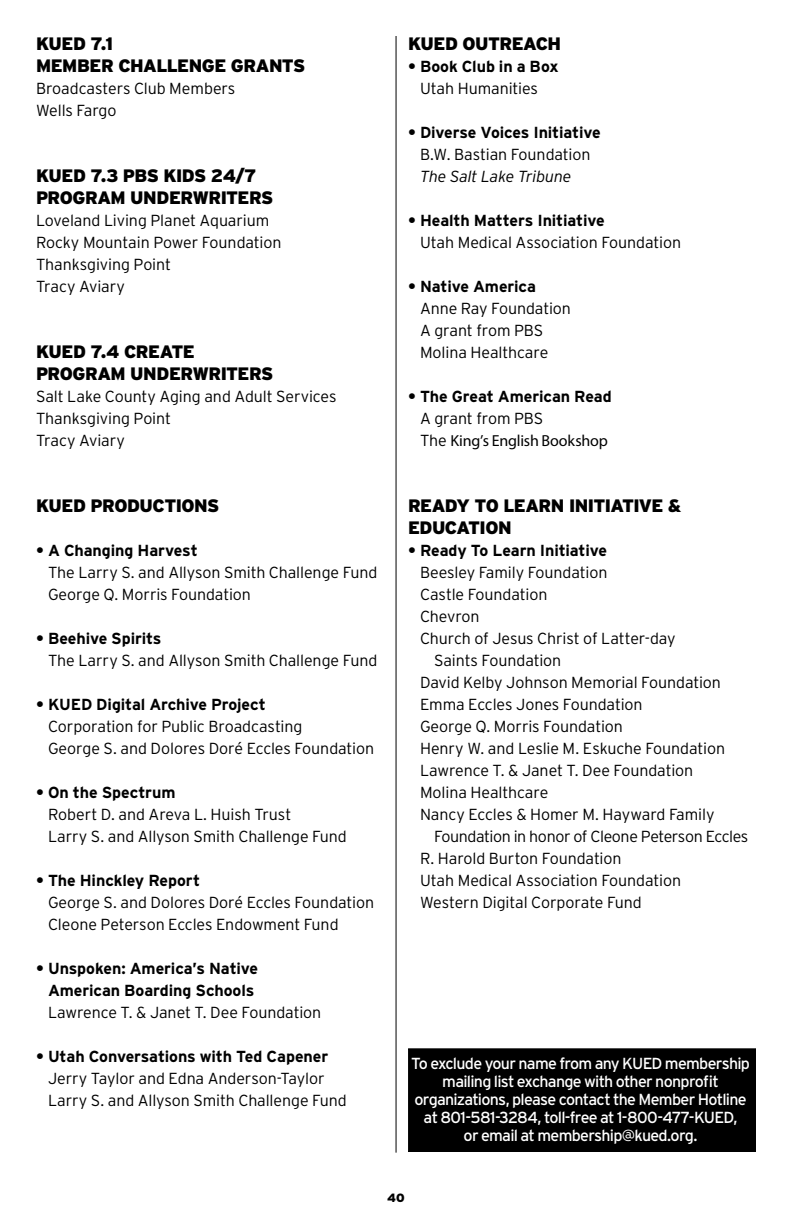
<style>
.page{position:relative;width:792px;height:1224px;background:#fff}
.page>*{position:absolute;margin:0;border:0;box-sizing:border-box;transform-origin:0 0}
.t1{font:900 18px/22px "PBS Explorer";letter-spacing:-.03em;color:#000}
.t2{font:300 16px/22px "PBS Explorer";letter-spacing:-.005em;color:#000}
.t3{font:700 16px/22px "PBS Explorer";letter-spacing:-.005em;color:#000;text-align:center}
.t4{font:16px/18px "PBS Explorer";letter-spacing:-.045em;color:#fff;text-align:center}
.t5{font:300 16px "PBS Explorer";letter-spacing:-.025em;color:#000}
.t6{font:16px "Myriad Pro";letter-spacing:-.01em;color:#000}
.t7{font:italic 300 16px "PBS Explorer";letter-spacing:-.01em;color:#000}
.t8{font:900 12px "PBS Explorer";color:#000}
.s1{font-family:"PBS Explorer";font-weight:300}
</style>
<div class="page">
<hr style="left:396px;top:36px;width:1px;height:1117px;background:#000">
<div style="left:409px;top:1049px;width:347px;height:103px;background:#000"></div>
<div style="left:408px;top:1048px;width:348px;height:104px;border:1px solid #000"></div>
<p class="t1" style="left:36px;top:33px;width:271px">KUED 7.1<br>MEMBER CHALLENGE GRANTS</p>
<p class="t2" style="left:36px;top:78px;width:201px">Broadcasters Club Members<br>Wells Fargo</p>
<p class="t1" style="left:36px;top:165px;width:239px">KUED 7.3 PBS KIDS 24/7<br>PROGRAM UNDERWRITERS</p>
<p class="t2" style="left:36px;top:210px;width:247px">Loveland Living Planet Aquarium<br>Rocky Mountain Power Foundation<br>Thanksgiving Point<br>Tracy Aviary</p>
<p class="t1" style="left:36px;top:341px;width:239px">KUED 7.4 CREATE<br>PROGRAM UNDERWRITERS</p>
<p class="t2" style="left:36px;top:386px;width:302px">Salt Lake County Aging and Adult Services<br>Thanksgiving Point<br>Tracy Aviary</p>
<p class="t1" style="left:408px;top:33px;width:155px">KUED OUTREACH</p>
<p class="t3" style="left:408px;top:56px;width:152px">• Book Club in a Box</p>
<p class="t2" style="left:420px;top:78px;width:120px">Utah Humanities</p>
<p class="t3" style="left:408px;top:122px;width:194px">• Diverse Voices Initiative</p>
<p class="t2" style="left:420px;top:144px;width:172px">B.W. Bastian Foundation</p>
<p class="t7" style="left:420px;top:168px;width:153px">The Salt Lake Tribune</p>
<p class="t3" style="left:408px;top:210px;width:198px">• Health Matters Initiative</p>
<p class="t2" style="left:420px;top:232px;width:263px">Utah Medical Association Foundation</p>
<p class="t3" style="left:408px;top:276px;width:130px">• Native America</p>
<p class="t2" style="left:420px;top:298px;width:153px">Anne Ray Foundation<br>A grant from PBS<br>Molina Healthcare</p>
<p class="t3" style="left:408px;top:386px;width:205px">• The Great American Read</p>
<p class="t2" style="left:420px;top:408px;width:125px">A grant from PBS</p>
<p class="t6" style="left:420px;top:431px;width:189px"><span class="s1">The</span> King’s English Bookshop</p>
<p class="t1" style="left:36px;top:495px;width:185px">KUED PRODUCTIONS</p>
<p class="t3" style="left:36px;top:540px;width:163px">• A Changing Harvest</p>
<p class="t2" style="left:48px;top:562px;width:331px">The Larry S. and Allyson Smith Challenge Fund<br>George Q. Morris Foundation</p>
<p class="t3" style="left:36px;top:628px;width:127px">• Beehive Spirits</p>
<p class="t2" style="left:48px;top:650px;width:331px">The Larry S. and Allyson Smith Challenge Fund</p>
<p class="t3" style="left:36px;top:694px;width:231px">• KUED Digital Archive Project</p>
<p class="t2" style="left:48px;top:716px;width:328px">Corporation for Public Broadcasting<br>George S. and Dolores Doré Eccles Foundation</p>
<p class="t3" style="left:36px;top:782px;width:141px">• On the Spectrum</p>
<p class="t2" style="left:48px;top:804px;width:300px">Robert D. and Areva L. Huish Trust<br>Larry S. and Allyson Smith Challenge Fund</p>
<p class="t3" style="left:36px;top:870px;width:166px">• The Hinckley Report</p>
<p class="t2" style="left:48px;top:892px;width:328px">George S. and Dolores Doré Eccles Foundation<br>Cleone Peterson Eccles Endowment Fund</p>
<p class="t3" style="left:36px;top:958px;width:224px">• Unspoken: America’s Native<br>American Boarding Schools</p>
<p class="t2" style="left:48px;top:1002px;width:275px">Lawrence T. &amp; Janet T. Dee Foundation</p>
<p class="t3" style="left:36px;top:1046px;width:294px">• Utah Conversations with Ted Capener</p>
<p class="t2" style="left:48px;top:1068px;width:300px">Jerry Taylor and Edna Anderson-Taylor<br>Larry S. and Allyson Smith Challenge Fund</p>
<p class="t1" style="left:408px;top:495px;width:275px">READY TO LEARN INITIATIVE &amp;<br>EDUCATION</p>
<p class="t3" style="left:408px;top:540px;width:201px">• Ready To Learn Initiative</p>
<p class="t2" style="left:420px;top:562px;width:189px">Beesley Family Foundation</p>
<p class="t2" style="left:420px;top:584px;width:129px">Castle Foundation</p>
<p class="t2" style="left:420px;top:606px;width:61px">Chevron</p>
<p class="t2" style="left:420px;top:628px;width:257px">Church of Jesus Christ of Latter-day</p>
<p class="t2" style="left:434px;top:650px;width:129px">Saints Foundation</p>
<p class="t2" style="left:420px;top:672px;width:303px">David Kelby Johnson Memorial Foundation</p>
<p class="t2" style="left:420px;top:694px;width:224px">Emma Eccles Jones Foundation</p>
<p class="t2" style="left:420px;top:716px;width:205px">George Q. Morris Foundation</p>
<p class="t2" style="left:420px;top:738px;width:307px">Henry W. and Leslie M. Eskuche Foundation</p>
<p class="t2" style="left:420px;top:760px;width:275px">Lawrence T. &amp; Janet T. Dee Foundation</p>
<p class="t2" style="left:420px;top:782px;width:130px">Molina Healthcare</p>
<p class="t2" style="left:420px;top:804px;width:296px">Nancy Eccles &amp; Homer M. Hayward Family</p>
<p class="t5" style="left:434px;top:828px;width:316px">Foundation in honor of Cleone Peterson Eccles</p>
<p class="t2" style="left:420px;top:848px;width:203px">R. Harold Burton Foundation</p>
<p class="t2" style="left:420px;top:870px;width:263px">Utah Medical Association Foundation</p>
<p class="t2" style="left:420px;top:892px;width:223px">Western Digital Corporate Fund</p>
<p class="t4" style="left:411px;top:1055px;width:340px">To exclude your name from any KUED membership mailing list exchange with other nonprofit organizations, please contact the Member Hotline at 801-581-3284, toll-free at 1-800-477-KUED,<br>or email at membership@kued.org.</p>
<p class="t8" style="left:387px;top:1191px;width:19px">40</p>
</div>
